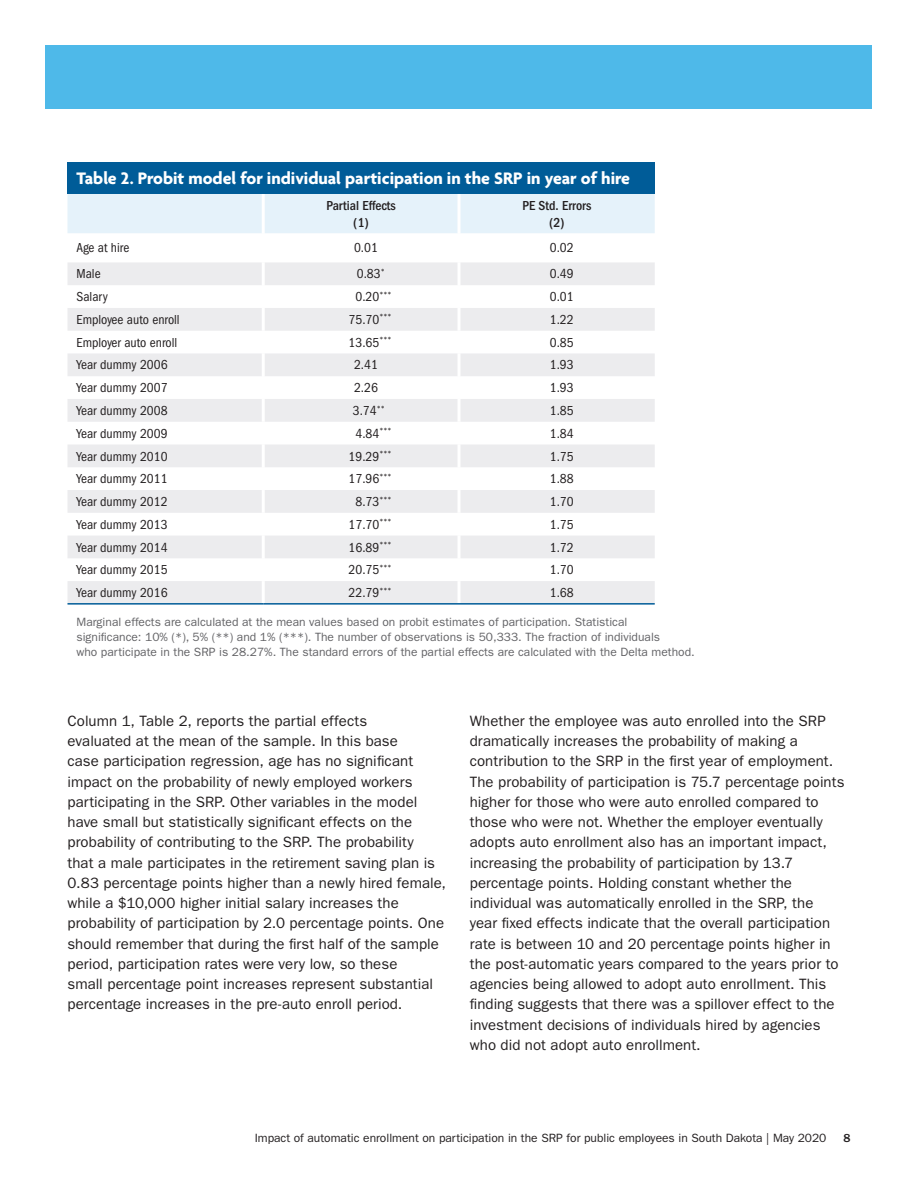
<style>
.page{position:relative;width:918px;height:1188px;background:#fff}
.page>*{position:absolute;margin:0;border:0;box-sizing:border-box;transform-origin:0 0}
._12B_Table_Header_Re{font:700 18px "Agenda";color:#fff}
._7A_Body_Text__FG_10{font:15px/20.2px "ITC Franklin Gothic Std";letter-spacing:.005em;color:#231f20}
._12D_Table_Body__FGC{font:condensed 13.5px "ITC Franklin Gothic Std";color:#231f20}
._12C_Table_Section_C{font:500 condensed 13.5px/16.5px "ITC Franklin Gothic Std";color:#231f20;text-align:center}
._12E_Table_Footnote{font:12px/15px "ITC Franklin Gothic Std";color:#636366}
.t1{font:12px "ITC Franklin Gothic Std";color:#231f20}
.t2{font:500 12px "ITC Franklin Gothic Std";color:#231f20}
</style>
<div class="page">
<div style="left:46px;top:46px;width:826px;height:63px;background:#4eb9e9"></div>
<div style="left:68px;top:162px;width:587px;height:32px;background:#005c98"></div>
<div style="left:68px;top:194px;width:587px;height:39px;background:#e5f2fa"></div>
<svg style="left:68px;top:262px;width:587px;height:341px;fill:#ececee"></svg>
<hr style="left:262px;top:194px;width:3px;height:39px;background:#fff">
<hr style="left:458px;top:194px;width:2px;height:39px;background:#fff">
<hr style="left:262px;top:262px;width:3px;height:23px;background:#fff">
<hr style="left:458px;top:262px;width:2px;height:23px;background:#fff">
<hr style="left:262px;top:285px;width:3px;height:23px;background:#fff">
<hr style="left:458px;top:285px;width:2px;height:23px;background:#fff">
<hr style="left:262px;top:308px;width:3px;height:23px;background:#fff">
<hr style="left:458px;top:308px;width:2px;height:23px;background:#fff">
<hr style="left:262px;top:331px;width:3px;height:22px;background:#fff">
<hr style="left:458px;top:331px;width:2px;height:22px;background:#fff">
<hr style="left:262px;top:353px;width:3px;height:23px;background:#fff">
<hr style="left:458px;top:353px;width:2px;height:23px;background:#fff">
<hr style="left:262px;top:376px;width:3px;height:23px;background:#fff">
<hr style="left:458px;top:376px;width:2px;height:23px;background:#fff">
<hr style="left:262px;top:399px;width:3px;height:23px;background:#fff">
<hr style="left:458px;top:399px;width:2px;height:23px;background:#fff">
<hr style="left:262px;top:422px;width:3px;height:23px;background:#fff">
<hr style="left:458px;top:422px;width:2px;height:23px;background:#fff">
<hr style="left:262px;top:445px;width:3px;height:22px;background:#fff">
<hr style="left:458px;top:445px;width:2px;height:22px;background:#fff">
<hr style="left:262px;top:467px;width:3px;height:23px;background:#fff">
<hr style="left:458px;top:467px;width:2px;height:23px;background:#fff">
<hr style="left:262px;top:490px;width:3px;height:23px;background:#fff">
<hr style="left:458px;top:490px;width:2px;height:23px;background:#fff">
<hr style="left:262px;top:513px;width:3px;height:23px;background:#fff">
<hr style="left:458px;top:513px;width:2px;height:23px;background:#fff">
<hr style="left:262px;top:536px;width:3px;height:22px;background:#fff">
<hr style="left:458px;top:536px;width:2px;height:22px;background:#fff">
<hr style="left:262px;top:558px;width:3px;height:23px;background:#fff">
<hr style="left:458px;top:558px;width:2px;height:23px;background:#fff">
<hr style="left:262px;top:581px;width:3px;height:22px;background:#fff">
<hr style="left:458px;top:581px;width:2px;height:22px;background:#fff">
<hr style="left:68px;top:603px;width:195px;height:2px;background:#005c98">
<hr style="left:263px;top:603px;width:196px;height:2px;background:#005c98">
<hr style="left:459px;top:603px;width:196px;height:2px;background:#005c98">
<p class="_12B_Table_Header_Re" style="left:76px;top:169px;width:555px">Table 2. Probit model for individual participation in the SRP in year of hire</p>
<p class="_12C_Table_Section_C" style="left:326px;top:197px;width:71px">Partial Effects (1)</p>
<p class="_12C_Table_Section_C" style="left:522px;top:197px;width:71px">PE Std. Errors (2)</p>
<p class="_12D_Table_Body__FGC" style="left:76px;top:240px;width:54px">Age at hire</p>
<p class="_12D_Table_Body__FGC" style="left:354px;top:240px;width:25px">0.01</p>
<p class="_12D_Table_Body__FGC" style="left:550px;top:240px;width:25px">0.02</p>
<p class="_12D_Table_Body__FGC" style="left:76px;top:266px;width:26px">Male</p>
<p class="_12D_Table_Body__FGC" style="left:357px;top:266px;width:29px">0.83<sup>*</sup></p>
<p class="_12D_Table_Body__FGC" style="left:550px;top:266px;width:25px">0.49</p>
<p class="_12D_Table_Body__FGC" style="left:76px;top:289px;width:33px">Salary</p>
<p class="_12D_Table_Body__FGC" style="left:356px;top:289px;width:37px">0.20<sup>***</sup></p>
<p class="_12D_Table_Body__FGC" style="left:550px;top:289px;width:25px">0.01</p>
<p class="_12D_Table_Body__FGC" style="left:76px;top:312px;width:105px">Employee auto enroll</p>
<p class="_12D_Table_Body__FGC" style="left:349px;top:312px;width:44px">75.70<sup>***</sup></p>
<p class="_12D_Table_Body__FGC" style="left:550px;top:312px;width:25px">1.22</p>
<p class="_12D_Table_Body__FGC" style="left:76px;top:335px;width:102px">Employer auto enroll</p>
<p class="_12D_Table_Body__FGC" style="left:349px;top:335px;width:44px">13.65<sup>***</sup></p>
<p class="_12D_Table_Body__FGC" style="left:550px;top:335px;width:25px">0.85</p>
<p class="_12D_Table_Body__FGC" style="left:76px;top:357px;width:93px">Year dummy 2006</p>
<p class="_12D_Table_Body__FGC" style="left:354px;top:357px;width:25px">2.41</p>
<p class="_12D_Table_Body__FGC" style="left:550px;top:357px;width:25px">1.93</p>
<p class="_12D_Table_Body__FGC" style="left:76px;top:380px;width:93px">Year dummy 2007</p>
<p class="_12D_Table_Body__FGC" style="left:354px;top:380px;width:25px">2.26</p>
<p class="_12D_Table_Body__FGC" style="left:550px;top:380px;width:25px">1.93</p>
<p class="_12D_Table_Body__FGC" style="left:76px;top:403px;width:93px">Year dummy 2008</p>
<p class="_12D_Table_Body__FGC" style="left:353px;top:403px;width:33px">3.74<sup>**</sup></p>
<p class="_12D_Table_Body__FGC" style="left:550px;top:403px;width:25px">1.85</p>
<p class="_12D_Table_Body__FGC" style="left:76px;top:426px;width:93px">Year dummy 2009</p>
<p class="_12D_Table_Body__FGC" style="left:356px;top:426px;width:37px">4.84<sup>***</sup></p>
<p class="_12D_Table_Body__FGC" style="left:550px;top:426px;width:25px">1.84</p>
<p class="_12D_Table_Body__FGC" style="left:76px;top:448px;width:93px">Year dummy 2010</p>
<p class="_12D_Table_Body__FGC" style="left:349px;top:448px;width:44px">19.29<sup>***</sup></p>
<p class="_12D_Table_Body__FGC" style="left:550px;top:448px;width:25px">1.75</p>
<p class="_12D_Table_Body__FGC" style="left:76px;top:471px;width:93px">Year dummy 2011</p>
<p class="_12D_Table_Body__FGC" style="left:349px;top:471px;width:44px">17.96<sup>***</sup></p>
<p class="_12D_Table_Body__FGC" style="left:550px;top:471px;width:25px">1.88</p>
<p class="_12D_Table_Body__FGC" style="left:76px;top:494px;width:93px">Year dummy 2012</p>
<p class="_12D_Table_Body__FGC" style="left:356px;top:494px;width:37px">8.73<sup>***</sup></p>
<p class="_12D_Table_Body__FGC" style="left:550px;top:494px;width:25px">1.70</p>
<p class="_12D_Table_Body__FGC" style="left:76px;top:517px;width:93px">Year dummy 2013</p>
<p class="_12D_Table_Body__FGC" style="left:349px;top:517px;width:44px">17.70<sup>***</sup></p>
<p class="_12D_Table_Body__FGC" style="left:550px;top:517px;width:25px">1.75</p>
<p class="_12D_Table_Body__FGC" style="left:76px;top:540px;width:93px">Year dummy 2014</p>
<p class="_12D_Table_Body__FGC" style="left:349px;top:540px;width:44px">16.89<sup>***</sup></p>
<p class="_12D_Table_Body__FGC" style="left:550px;top:540px;width:25px">1.72</p>
<p class="_12D_Table_Body__FGC" style="left:76px;top:562px;width:93px">Year dummy 2015</p>
<p class="_12D_Table_Body__FGC" style="left:349px;top:562px;width:44px">20.75<sup>***</sup></p>
<p class="_12D_Table_Body__FGC" style="left:550px;top:562px;width:25px">1.70</p>
<p class="_12D_Table_Body__FGC" style="left:76px;top:585px;width:93px">Year dummy 2016</p>
<p class="_12D_Table_Body__FGC" style="left:349px;top:585px;width:44px">22.79<sup>***</sup></p>
<p class="_12D_Table_Body__FGC" style="left:550px;top:585px;width:25px">1.68</p>
<p class="_12E_Table_Footnote" style="left:76px;top:615px;width:620px">Marginal effects are calculated at the mean values based on probit estimates of participation. Statistical significance: 10% (*), 5% (**) and 1% (***). The number of observations is 50,333. The fraction of individuals<br>who participate in the SRP is 28.27%. The standard errors of the partial effects are calculated with the Delta method.</p>
<p class="_7A_Body_Text__FG_10" style="left:68px;top:711px;width:380px">Column 1, Table 2, reports the partial effects<br>evaluated at the mean of the sample. In this base<br>case participation regression, age has no significant impact on the probability of newly employed workers participating in the SRP. Other variables in the model have small but statistically significant effects on the probability of contributing to the SRP. The probability<br>that a male participates in the retirement saving plan is 0.83 percentage points higher than a newly hired female, while a $10,000 higher initial salary increases the probability of participation by 2.0 percentage points. One should remember that during the first half of the sample period, participation rates were very low, so these<br>small percentage point increases represent substantial percentage increases in the pre-auto enroll period.</p>
<p class="_7A_Body_Text__FG_10" style="left:470px;top:711px;width:376px">Whether the employee was auto enrolled into the SRP dramatically increases the probability of making a contribution to the SRP in the first year of employment.<br>The probability of participation is 75.7 percentage points higher for those who were auto enrolled compared to those who were not. Whether the employer eventually adopts auto enrollment also has an important impact, increasing the probability of participation by 13.7 percentage points. Holding constant whether the individual was automatically enrolled in the SRP, the year fixed effects indicate that the overall participation rate is between 10 and 20 percentage points higher in the post-automatic years compared to the years prior to agencies being allowed to adopt auto enrollment. This finding suggests that there was a spillover effect to the investment decisions of individuals hired by agencies who did not adopt auto enrollment.</p>
<p class="t1" style="left:255px;top:1131px;width:573px">Impact of automatic enrollment on participation in the SRP for public employees in South Dakota | May 2020</p>
<p class="t2" style="left:843px;top:1131px;width:9px">8</p>
</div>
